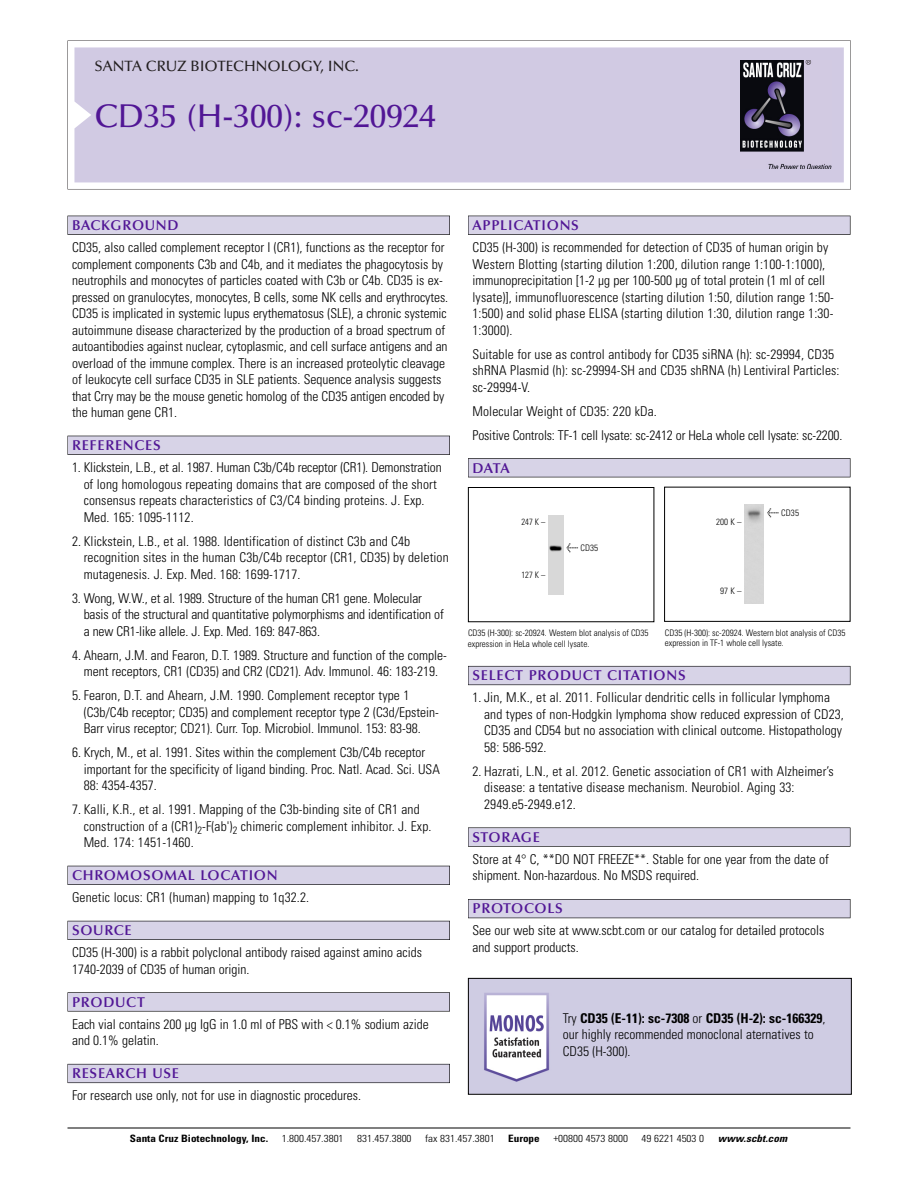
<style>
.page{position:relative;width:918px;height:1188px;background:#fff}
.page>*{position:absolute;margin:0;border:0;box-sizing:border-box;transform-origin:0 0}
.t1{font:500 33px "Optima";color:#511695}
.t2{font:500 15px "Optima";color:#231f20}
.t3{font:600 14.25px "Optima";letter-spacing:.05em;color:#511695}
.t4{font:300 condensed 13.5px/16.5px "Univers";color:#000}
.t5{font:300 condensed 10.2px "Univers";color:#000;scale:1.1 1}
.t6{font:700 condensed 10.2px "Univers";color:#000;scale:1.1 1}
.t7{font:italic 700 condensed 10.2px "Univers";letter-spacing:.005em;color:#000;scale:1.1 1}
.t8{font:300 condensed 9px/10.5px "Univers";color:#000}
.t9{font:300 condensed 9px "Univers";color:#000;scale:.95 1}
.s1{font-family:"Meta Plus";font-weight:400;font-stretch:normal;font-size:10.5px}
.s2{font-weight:700}
</style>
<div class="page">
<svg style="left:68px;top:40px;width:783px;height:149px"></svg>
<div style="left:74px;top:47px;width:770px;height:135px;background:#d1cae3"></div>
<img style="left:741px;top:60px;width:90px;height:108px">
<div style="left:68px;top:216px;width:382px;height:19px;background:#525155"></div>
<div style="left:68px;top:216px;width:381px;height:18px;background:#d7d3e7"></div>
<div style="left:68px;top:436px;width:382px;height:19px;background:#515055"></div>
<div style="left:68px;top:436px;width:381px;height:18px;background:#d7d3e7"></div>
<div style="left:68px;top:866px;width:382px;height:19px;background:#525158"></div>
<div style="left:68px;top:866px;width:381px;height:18px;background:#d7d3e7"></div>
<div style="left:68px;top:921px;width:382px;height:19px;background:#54535a"></div>
<div style="left:68px;top:921px;width:381px;height:18px;background:#d7d3e7"></div>
<svg style="left:68px;top:992px;width:382px;height:20px"></svg>
<div style="left:68px;top:993px;width:381px;height:18px;background:#d7d3e7"></div>
<div style="left:68px;top:1064px;width:382px;height:19px;background:#66646e"></div>
<div style="left:68px;top:1064px;width:381px;height:18px;background:#d7d3e7"></div>
<div style="left:468px;top:216px;width:382px;height:19px;background:#525155"></div>
<div style="left:468px;top:216px;width:382px;height:18px;background:#d7d3e7"></div>
<div style="left:468px;top:458px;width:382px;height:19px;background:#525155"></div>
<div style="left:468px;top:459px;width:382px;height:18px;background:#d7d3e7"></div>
<div style="left:468px;top:666px;width:382px;height:19px;background:#66646d"></div>
<div style="left:468px;top:667px;width:382px;height:18px;background:#d7d3e7"></div>
<svg style="left:468px;top:827px;width:382px;height:20px"></svg>
<div style="left:468px;top:828px;width:382px;height:18px;background:#d7d3e7"></div>
<div style="left:468px;top:899px;width:382px;height:19px;background:#535259"></div>
<div style="left:468px;top:900px;width:382px;height:18px;background:#d7d3e7"></div>
<hr style="left:68px;top:1128px;width:782px;height:1px;background:#000">
<div style="left:468px;top:487px;width:186px;height:135px;border:1px solid #000"></div>
<div style="left:664px;top:487px;width:186px;height:135px;border:1px solid #000"></div>
<img style="left:549px;top:515px;width:14px;height:80px">
<img style="left:745px;top:505px;width:19px;height:99px">
<img style="left:470px;top:980px;width:380px;height:113px">
<div style="left:468px;top:978px;width:384px;height:117px;border:1px solid #000"></div>
<p class="t2" style="left:94px;top:61px;width:266px">SANTA CRUZ BIOTECHNOLOGY, INC.</p>
<h1 class="t1" style="left:94px;top:103px;width:343px">CD35 (H-300): sc-20924</h1>
<p class="t3" style="left:72px;top:219px;width:108px">BACKGROUND</p>
<p class="t4" style="left:72px;top:240px;width:378px">CD35, also called complement receptor I (CR1), functions as the receptor for complement components C3b and C4b, and it mediates the phagocytosis by neutrophils and monocytes of particles coated with C3b or C4b. CD35 is ex&shy;pressed on granulocytes, monocytes, B cells, some NK cells and erythrocytes.<br>CD35 is implicated in systemic lupus erythematosus (SLE), a chronic systemic autoimmune disease characterized by the production of a broad spectrum of autoantibodies against nuclear, cytoplasmic, and cell surface antigens and an overload of the immune complex. There is an increased proteolytic cleavage of leukocyte cell surface CD35 in SLE patients. Sequence analysis suggests that Crry may be the mouse genetic homolog of the CD35 antigen encoded by the human gene CR1.</p>
<p class="t3" style="left:72px;top:440px;width:90px">REFERENCES</p>
<p class="t4" style="left:84px;top:460px;width:360px;text-indent:-12px">1. Klickstein, L.B., et al. 1987. Human C3b/C4b receptor (CR1). Demonstration of long homologous repeating domains that are composed of the short consensus repeats characteristics of C3/C4 binding proteins. J. Exp.<br>Med. 165: 1095-1112.</p>
<p class="t4" style="left:84px;top:534px;width:367px;text-indent:-12px">2. Klickstein, L.B., et al. 1988. Identification of distinct C3b and C4b recognition sites in the human C3b/C4b receptor (CR1, CD35) by deletion mutagenesis. J. Exp. Med. 168: 1699-1717.</p>
<p class="t4" style="left:84px;top:591px;width:362px;text-indent:-12px">3. Wong, W.W., et al. 1989. Structure of the human CR1 gene. Molecular basis of the structural and quantitative polymorphisms and identification of a new CR1-like allele. J. Exp. Med. 169: 847-863.</p>
<p class="t4" style="left:72px;top:648px;width:376px;text-align:center">4. Ahearn, J.M. and Fearon, D.T. 1989. Structure and function of the comple&shy;ment receptors, CR1 (CD35) and CR2 (CD21). Adv. Immunol. 46: 183-219.</p>
<p class="t4" style="left:84px;top:688px;width:357px;text-indent:-12px">5. Fearon, D.T. and Ahearn, J.M. 1990. Complement receptor type 1 (C3b/C4b receptor; CD35) and complement receptor type 2 (C3d/Epstein-<br>Barr virus receptor; CD21). Curr. Top. Microbiol. Immunol. 153: 83-98.</p>
<p class="t4" style="left:84px;top:745px;width:358px;text-indent:-12px">6. Krych, M., et al. 1991. Sites within the complement C3b/C4b receptor important for the specificity of ligand binding. Proc. Natl. Acad. Sci. USA<br>88: 4354-4357.</p>
<p class="t4" style="left:84px;top:802px;width:349px;text-indent:-12px">7. Kalli, K.R., et al. 1991. Mapping of the C3b-binding site of CR1 and construction of a (CR1)<sub>2</sub>-F(ab')<sub>2</sub> chimeric complement inhibitor. J. Exp.<br>Med. 174: 1451-1460.</p>
<p class="t3" style="left:72px;top:870px;width:207px">CHROMOSOMAL LOCATION</p>
<p class="t4" style="left:72px;top:890px;width:239px">Genetic locus: CR1 (human) mapping to 1q32.2.</p>
<p class="t3" style="left:72px;top:925px;width:61px">SOURCE</p>
<p class="t4" style="left:72px;top:945px;width:351px">CD35 (H-300) is a rabbit polyclonal antibody raised against amino acids<br>1740-2039 of CD35 of human origin.</p>
<p class="t3" style="left:72px;top:996px;width:74px">PRODUCT</p>
<p class="t4" style="left:72px;top:1017px;width:358px">Each vial contains 200 µg IgG in 1.0 ml of PBS with &lt; 0.1% sodium azide and 0.1% gelatin.</p>
<p class="t3" style="left:72px;top:1068px;width:109px">RESEARCH USE</p>
<p class="t4" style="left:72px;top:1088px;width:290px">For research use only, not for use in diagnostic procedures.</p>
<p class="t3" style="left:473px;top:219px;width:108px">APPLICATIONS</p>
<p class="t4" style="left:473px;top:240px;width:363px">CD35 (H-300) is recommended for detection of CD35 of human origin by Western Blotting (starting dilution 1:200, dilution range 1:100-1:1000), immunoprecipitation [1-2 µg per 100-500 µg of total protein (1 ml of cell lysate)], immunofluorescence (starting dilution 1:50, dilution range 1:50- 1:500) and solid phase ELISA (starting dilution 1:30, dilution range 1:30- 1:3000).</p>
<p class="t4" style="left:473px;top:347px;width:369px">Suitable for use as control antibody for CD35 siRNA (h): sc-29994, CD35 shRNA Plasmid (h): sc-29994-SH and CD35 shRNA (h) Lentiviral Particles: sc-29994-V.</p>
<p class="t4" style="left:473px;top:400px;width:371px;line-height:24px">Molecular Weight of CD35: 220 kDa.<br>Positive Controls: TF-1 cell lysate: sc-2412 or HeLa whole cell lysate: sc-2200.</p>
<p class="t3" style="left:473px;top:462px;width:39px">DATA</p>
<p class="t9" style="left:521px;top:519px;width:27px">247 K –</p>
<p class="t9" style="left:521px;top:571px;width:27px">127 K –</p>
<p class="t8" style="left:567px;top:544px;width:33px"><span class="s1">&lt;</span> CD35</p>
<p class="t8" style="left:716px;top:518px;width:27px">200 K –</p>
<p class="t8" style="left:720px;top:587px;width:23px">97K–</p>
<p class="t8" style="left:767px;top:509px;width:33px"><span class="s1">&lt;</span> CD35</p>
<p class="t8" style="left:468px;top:628px;width:182px">CD35 (H-300): sc-20924. Western blot analysis of CD35 expression in HeLa whole cell lysate.</p>
<p class="t8" style="left:665px;top:628px;width:182px">CD35 (H-300): sc-20924. Western blot analysis of CD35 expression in TF-1 whole cell lysate.</p>
<p class="t3" style="left:473px;top:670px;width:215px">SELECT PRODUCT CITATIONS</p>
<p class="t4" style="left:484px;top:691px;width:361px;text-indent:-12px">1. Jin, M.K., et al. 2011. Follicular dendritic cells in follicular lymphoma and types of non-Hodgkin lymphoma show reduced expression of CD23, CD35 and CD54 but no association with clinical outcome. Histopathology 58: 586-592.</p>
<p class="t4" style="left:484px;top:764px;width:351px;text-indent:-12px">2. Hazrati, L.N., et al. 2012. Genetic association of CR1 with Alzheimer’s disease: a tentative disease mechanism. Neurobiol. Aging 33:<br>2949.e5-2949.e12.</p>
<p class="t3" style="left:473px;top:831px;width:69px">STORAGE</p>
<p class="t4" style="left:473px;top:852px;width:358px">Store at 4° C, **DO NOT FREEZE**. Stable for one year from the date of shipment. Non-hazardous. No MSDS required.</p>
<p class="t3" style="left:473px;top:903px;width:92px">PROTOCOLS</p>
<p class="t4" style="left:473px;top:924px;width:353px">See our web site at www.scbt.com or our catalog for detailed protocols and support products.</p>
<p class="t4" style="left:563px;top:1011px;width:264px">Try <span class="s2">CD35 (E-11): sc-7308</span> or <span class="s2">CD35 (H-2): sc-166329</span>, our highly recommended monoclonal aternatives to<br>CD35 (H-300).</p>
<p class="t6" style="left:130px;top:1135px;width:127px">Santa Cruz Biotechnology, Inc.</p>
<p class="t5" style="left:282px;top:1135px;width:58px">1.800.457.3801</p>
<p class="t5" style="left:357px;top:1135px;width:51px">831.457.3800</p>
<p class="t5" style="left:425px;top:1135px;width:65px">fax 831.457.3801</p>
<p class="t6" style="left:508px;top:1135px;width:30px">Europe</p>
<p class="t5" style="left:553px;top:1135px;width:69px">+00800 4573 8000</p>
<p class="t5" style="left:642px;top:1135px;width:58px">49 6221 4503 0</p>
<p class="t7" style="left:718px;top:1135px;width:64px">www.scbt.com</p>
</div>
